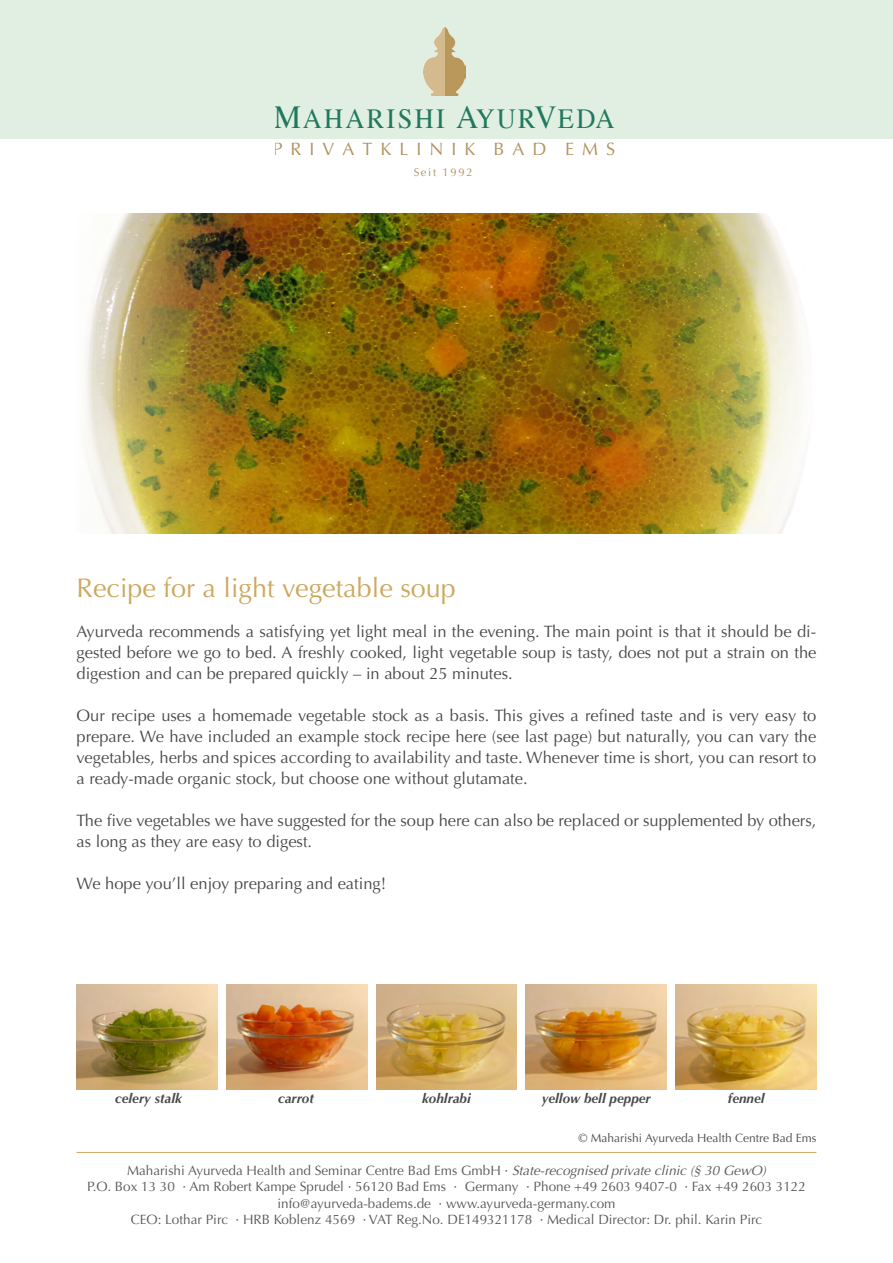
<style>
.page{position:relative;width:893px;height:1263px;background:#fff}
.page>*{position:absolute;margin:0;border:0;box-sizing:border-box;transform-origin:0 0}
.t1{font:27.6px "Times";letter-spacing:.085em;color:#21785e;scale:.96 1}
.t2{font:27px "Optima";color:#cda85e}
.t3{font:18px "Optima";letter-spacing:.45em;color:#b1905d}
.t4{font:16.5px/21px "Optima";color:#484948;text-align:justify}
.t5{font:13.5px/16.5px "Optima";color:#575756;text-align:center}
.t6{font:italic 700 13.5px "Optima";color:#484948}
.t7{font:12px "Optima";color:#4a4a49}
.t8{font:11.25px "Optima";letter-spacing:.15em;color:#b1905d}
.s1{font-size:32.1px}
.s2{font-style:italic}
</style>
<div class="page">
<div style="left:0;top:0;width:893px;height:138px;background:#e0efe2"></div>
<img style="left:445px;top:28px;width:21px;height:68px">
<img style="left:424px;top:28px;width:21px;height:68px">
<hr style="left:77px;top:1152px;width:739px;height:1px;background:#cda85e">
<img style="left:85px;top:214px;width:717px;height:320px">
<img style="left:77px;top:984px;width:140px;height:105px">
<img style="left:226px;top:984px;width:141px;height:105px">
<img style="left:376px;top:984px;width:141px;height:105px">
<img style="left:526px;top:984px;width:141px;height:105px">
<img style="left:676px;top:984px;width:140px;height:105px">
<h1 class="t1" style="left:274px;top:93px;width:357px"><span class="s1">M</span>AHARISHI <span class="s1">A</span>YUR<span class="s1">V</span>EDA</h1>
<p class="t3" style="left:273px;top:139px;width:344px">PRIVATKLINIK BAD EMS</p>
<p class="t8" style="left:414px;top:165px;width:60px">Seit 1992</p>
<h2 class="t2" style="left:77px;top:572px;width:381px">Recipe for a light vegetable soup</h2>
<p class="t4" style="left:77px;top:621px;width:741px">Ayurveda recommends a satisfying yet light meal in the evening. The main point is that it should be di&shy;gested before we go to bed. A freshly cooked, light vegetable soup is tasty, does not put a strain on the digestion and can be prepared quickly – in about 25 minutes.</p>
<p class="t4" style="left:77px;top:705px;width:741px">Our recipe uses a homemade vegetable stock as a basis. This gives a refined taste and is very easy to prepare. We have included an example stock recipe here (see last page) but naturally, you can vary the vegetables, herbs and spices according to availability and taste. Whenever time is short, you can resort to a ready-made organic stock, but choose one without glutamate.</p>
<p class="t4" style="left:77px;top:810px;width:741px">The five vegetables we have suggested for the soup here can also be replaced or supplemented by others, as long as they are easy to digest.</p>
<p class="t4" style="left:77px;top:873px;width:311px">We hope you’ll enjoy preparing and eating!</p>
<p class="t6" style="left:115px;top:1090px;width:68px">celery stalk</p>
<p class="t6" style="left:278px;top:1090px;width:37px">carrot</p>
<p class="t6" style="left:422px;top:1090px;width:50px">kohlrabi</p>
<p class="t6" style="left:542px;top:1090px;width:110px">yellow bell pepper</p>
<p class="t6" style="left:728px;top:1090px;width:38px">fennel</p>
<p class="t7" style="left:579px;top:1131px;width:239px">© Maharishi Ayurveda Health Centre Bad Ems</p>
<p class="t5" style="left:87px;top:1162px;width:720px">Maharishi Ayurveda Health and Seminar Centre Bad Ems GmbH · <span class="s2">State-recognised private clinic (§ 30 GewO)<br></span>P.O. Box 13 30 · Am Robert Kampe Sprudel · 56120 Bad Ems · Germany · Phone +49 2603 9407-0 · Fax +49 2603 3122 info@ayurveda-badems.de · www.ayurveda-germany.com<br>CEO: Lothar Pirc · HRB Koblenz 4569 · VAT Reg.No. DE149321178 · Medical Director: Dr. phil. Karin Pirc</p>
</div>
